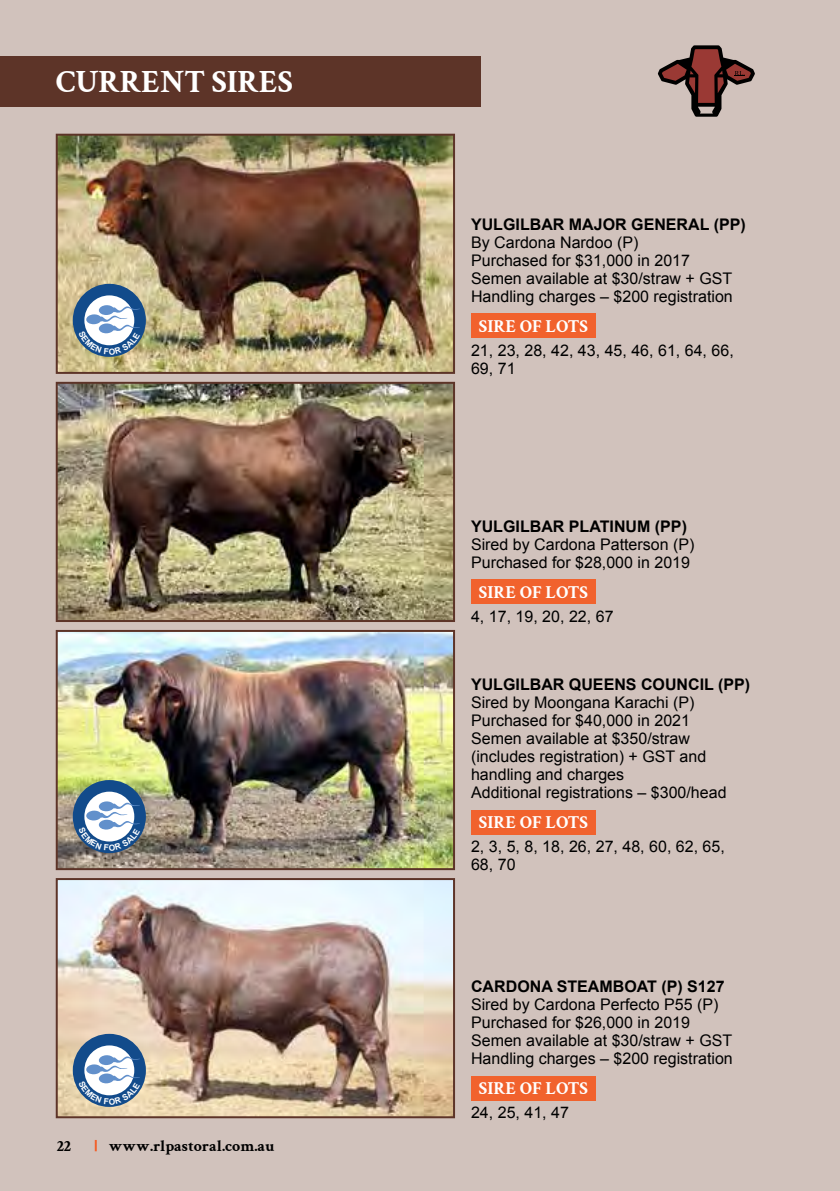
<style>
.page{position:relative;width:840px;height:1191px;background:#fff}
.page>*{position:absolute;margin:0;border:0;box-sizing:border-box;transform-origin:0 0}
.t1{font:700 32px "Crimson Text";color:#fff}
.t2{font:700 18px "Crimson Text";color:#fff}
.t3{font:16px/18px "Arial";color:#000}
.t4{font:700 16px "Arial";color:#000}
.t5{font:700 16px "Crimson Text";color:#000}
</style>
<div class="page">
<div style="left:0;top:0;width:839px;height:1191px;background:#d1c2bc"></div>
<svg style="left:95px;top:1140px;width:2px;height:11px"></svg>
<div style="left:0;top:57px;width:480px;height:50px;background:#5d3428"></div>
<img style="left:59px;top:385px;width:393px;height:234px">
<div style="left:56px;top:382px;width:399px;height:240px;border:2px solid #5d3428"></div>
<div style="left:471px;top:580px;width:124px;height:24px;background:#f1622d"></div>
<img style="left:59px;top:137px;width:393px;height:234px">
<div style="left:56px;top:134px;width:399px;height:240px;border:2px solid #5d3428"></div>
<div style="left:471px;top:314px;width:124px;height:24px;background:#f1622d"></div>
<div style="left:73px;top:284px;width:73px;height:73px;background:#124b8b;border-radius:50%"></div>
<div style="left:84px;top:295px;width:50px;height:50px;background:#fff;border-radius:50%"></div>
<img style="left:59px;top:633px;width:393px;height:234px">
<div style="left:56px;top:630px;width:399px;height:240px;border:2px solid #5d3428"></div>
<div style="left:471px;top:810px;width:124px;height:24px;background:#f1622d"></div>
<div style="left:73px;top:780px;width:73px;height:73px;background:#124b8b;border-radius:50%"></div>
<div style="left:84px;top:791px;width:50px;height:50px;background:#fff;border-radius:50%"></div>
<img style="left:59px;top:881px;width:393px;height:234px">
<div style="left:56px;top:878px;width:399px;height:240px;border:2px solid #5d3428"></div>
<div style="left:471px;top:1076px;width:124px;height:24px;background:#f1622d"></div>
<div style="left:73px;top:1033px;width:73px;height:74px;background:#124b8b;border-radius:50%"></div>
<div style="left:84px;top:1045px;width:50px;height:50px;background:#fff;border-radius:50%"></div>
<svg style="left:657px;top:45px;width:97px;height:72px"></svg>
<svg style="left:78px;top:305px;width:62px;height:50px"></svg>
<svg style="left:78px;top:801px;width:62px;height:50px"></svg>
<svg style="left:78px;top:1055px;width:62px;height:49px"></svg>
<h1 class="t1" style="left:56px;top:58px;width:238px">CURRENT SIRES</h1>
<p class="t5" style="left:57px;top:1134px;width:16px">22</p>
<p class="t5" style="left:109px;top:1133px;width:167px">www.rlpastoral.com.au</p>
<p class="t4" style="left:471px;top:214px;width:276px">YULGILBAR MAJOR GENERAL (PP)</p>
<p class="t3" style="left:471px;top:233px;width:263px">By Cardona Nardoo (P)<br>Purchased for $31,000 in 2017<br>Semen available at $30/straw + GST<br>Handling charges – $200 registration</p>
<p class="t2" style="left:478px;top:312px;width:111px">SIRE OF LOTS</p>
<p class="t3" style="left:471px;top:341px;width:264px">21, 23, 28, 42, 43, 45, 46, 61, 64, 66,<br>69, 71</p>
<p class="t4" style="left:471px;top:516px;width:217px">YULGILBAR PLATINUM (PP)</p>
<p class="t3" style="left:471px;top:535px;width:225px">Sired by Cardona Patterson (P)<br>Purchased for $28,000 in 2019</p>
<p class="t2" style="left:478px;top:578px;width:111px">SIRE OF LOTS</p>
<p class="t3" style="left:471px;top:607px;width:144px">4, 17, 19, 20, 22, 67</p>
<p class="t4" style="left:471px;top:674px;width:280px">YULGILBAR QUEENS COUNCIL (PP)</p>
<p class="t3" style="left:471px;top:693px;width:257px">Sired by Moongana Karachi (P)<br>Purchased for $40,000 in 2021<br>Semen available at $350/straw (includes registration) + GST and handling and charges<br>Additional registrations – $300/head</p>
<p class="t2" style="left:478px;top:808px;width:111px">SIRE OF LOTS</p>
<p class="t3" style="left:471px;top:837px;width:255px">2, 3, 5, 8, 18, 26, 27, 48, 60, 62, 65,<br>68, 70</p>
<p class="t4" style="left:471px;top:976px;width:255px">CARDONA STEAMBOAT (P) S127</p>
<p class="t3" style="left:471px;top:995px;width:263px">Sired by Cardona Perfecto P55 (P)<br>Purchased for $26,000 in 2019<br>Semen available at $30/straw + GST Handling charges – $200 registration</p>
<p class="t2" style="left:478px;top:1074px;width:111px">SIRE OF LOTS</p>
<p class="t3" style="left:471px;top:1103px;width:99px">24, 25, 41, 47</p>
</div>
